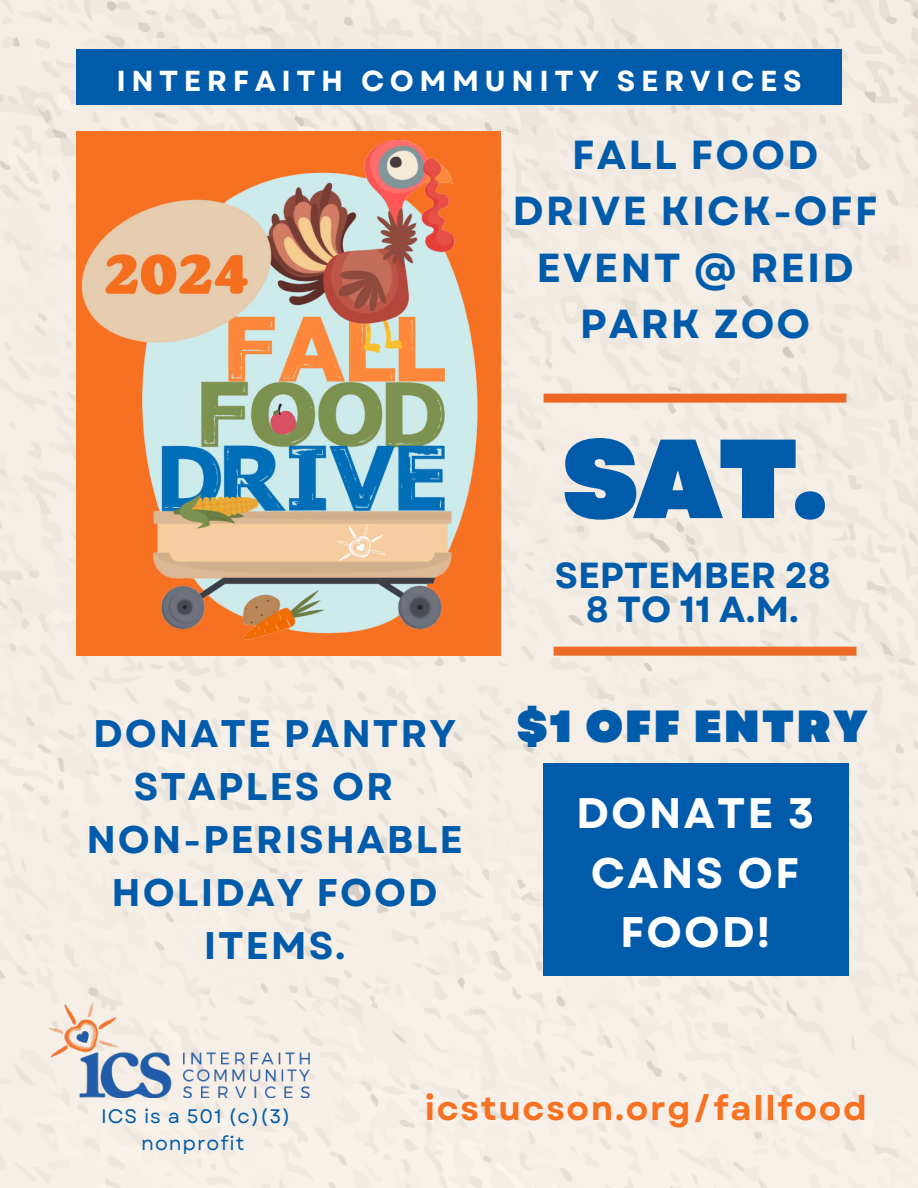
<style>
.page{position:relative;width:918px;height:1188px;background:#f4eee6}
.page>*{position:absolute;margin:0;border:0;box-sizing:border-box;transform-origin:0 0}
.t1{font:900 112.05px "Garet";color:#005baa}
.t2{font:900 45px "Garet";letter-spacing:.05em;color:#005baa}
.t3{font:700 42.75px/59.4px "Garet";letter-spacing:.05em;color:#fff;text-align:center}
.t4{font:700 40.5px/56.2px "Garet";letter-spacing:.05em;color:#005baa;text-align:center}
.t5{font:700 38.4px/52.9px "Garet";letter-spacing:.05em;color:#005baa;text-align:center}
.t6{font:700 36.15px/33.8px "Garet";color:#005baa;text-align:center}
.t7{font:700 33.9px "Garet";letter-spacing:.05em;color:#f67122}
.t8{font:700 28.95px "Garet";letter-spacing:.19em;color:#fff}
.t9{font:19.5px/27px "Garet";letter-spacing:.05em;color:#005baa;text-align:center}
</style>
<div class="page">
<div style="left:76px;top:49px;width:766px;height:56px;background:#005baa"></div>
<div style="left:544px;top:763px;width:305px;height:213px;background:#005baa"></div>
<div style="left:544px;top:394px;width:302px;height:9px;background:#eb6924"></div>
<img style="left:30px;top:80px;width:597px;height:598px">
<div style="left:554px;top:647px;width:303px;height:9px;background:#eb6924"></div>
<img style="left:48px;top:1002px;width:261px;height:96px">
<p class="t8" style="left:116px;top:62px;width:687px">INTERFAITH COMMUNITY SERVICES</p>
<p class="t4" style="left:513px;top:128px;width:367px">FALL FOOD<br>DRIVE KICK-OFF<br>EVENT @ REID<br>PARK ZOO</p>
<h1 class="t1" style="left:563px;top:402px;width:266px">SAT.</h1>
<p class="t5" style="left:93px;top:709px;width:364px">DONATE PANTRY</p>
<p class="t5" style="left:86px;top:761px;width:378px">STAPLES OR<br>NON-PERISHABLE<br>HOLIDAY FOOD<br>ITEMS.</p>
<p class="t6" style="left:555px;top:560px;width:277px">SEPTEMBER 28<br>8 TO 11 A.M.</p>
<p class="t2" style="left:517px;top:695px;width:352px">$1 OFF ENTRY</p>
<p class="t3" style="left:576px;top:785px;width:240px">DONATE 3<br>CANS OF<br>FOOD!</p>
<p class="t9" style="left:101px;top:1103px;width:191px">ICS is a 501 (c)(3) nonprofit</p>
<p class="t7" style="left:425px;top:1087px;width:443px">icstucson.org/fallfood</p>
</div>
